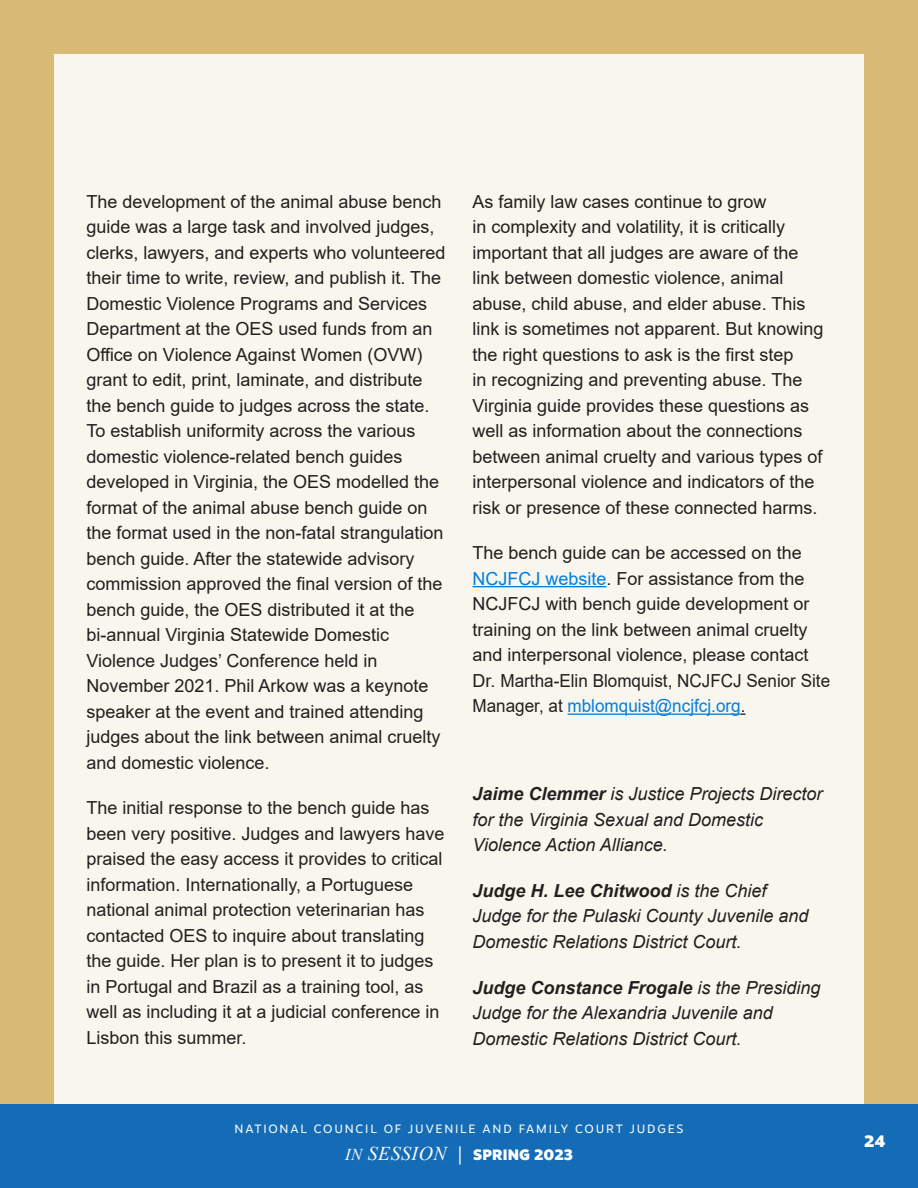
<style>
.page{position:relative;width:918px;height:1188px;background:#fff}
.page>*{position:absolute;margin:0;border:0;box-sizing:border-box;transform-origin:0 0}
.Body_Text{font:18px/25.5px "Arial";color:#231f20}
.Body_Text-2{font:italic 18px/25.5px "Arial";color:#231f20}
.t1{font:900 16.5px "Motiva Sans";color:#fff}
.t2{font:900 15px "Motiva Sans";letter-spacing:.01em;color:#fff}
.t3{font:12px "Motiva Sans";letter-spacing:.15em;color:#fff}
.s1{color:#007fe1}
.s2{font-weight:700}
.s3{font-family:"Times New Roman";font-weight:400;font-style:italic;font-size:16.5px}
.s4{font-family:"Times New Roman";font-weight:400;font-style:italic;font-size:19.5px}
.s5{font-family:"Times New Roman";font-weight:700;font-style:italic}
</style>
<div class="page">
<div style="left:0;top:1104px;width:918px;height:84px;background:#156cb6"></div>
<div style="left:0;top:0;width:918px;height:1104px;background:#d8ba76"></div>
<div style="left:54px;top:54px;width:810px;height:1050px;background:#f9f6ed"></div>
<hr style="left:472px;top:586px;width:135px;height:1px;background:#007fe1">
<hr style="left:568px;top:714px;width:173px;height:1px;background:#007fe1">
<p class="Body_Text" style="left:86px;top:188px;width:361px">The development of the animal abuse bench guide was a large task and involved judges, clerks, lawyers, and experts who volunteered their time to write, review, and publish it. The Domestic Violence Programs and Services Department at the OES used funds from an Office on Violence Against Women (OVW) grant to edit, print, laminate, and distribute the bench guide to judges across the state.<br>To establish uniformity across the various domestic violence-related bench guides developed in Virginia, the OES modelled the format of the animal abuse bench guide on the format used in the non-fatal strangulation bench guide. After the statewide advisory commission approved the final version of the bench guide, the OES distributed it at the bi-annual Virginia Statewide Domestic Violence Judges’ Conference held in November 2021. Phil Arkow was a keynote speaker at the event and trained attending judges about the link between animal cruelty and domestic violence.</p>
<p class="Body_Text" style="left:86px;top:795px;width:360px">The initial response to the bench guide has been very positive. Judges and lawyers have praised the easy access it provides to critical information. Internationally, a Portuguese national animal protection veterinarian has contacted OES to inquire about translating the guide. Her plan is to present it to judges in Portugal and Brazil as a training tool, as well as including it at a judicial conference in Lisbon this summer.</p>
<p class="Body_Text" style="left:472px;top:188px;width:353px">As family law cases continue to grow<br>in complexity and volatility, it is critically important that all judges are aware of the link between domestic violence, animal abuse, child abuse, and elder abuse. This link is sometimes not apparent. But knowing the right questions to ask is the first step<br>in recognizing and preventing abuse. The Virginia guide provides these questions as well as information about the connections between animal cruelty and various types of interpersonal violence and indicators of the risk or presence of these connected harms.</p>
<p class="Body_Text" style="left:472px;top:540px;width:359px">The bench guide can be accessed on the <span class="s1">NCJFCJ website</span>. For assistance from the NCJFCJ with bench guide development or training on the link between animal cruelty and interpersonal violence, please contact Dr. Martha-Elin Blomquist, NCJFCJ Senior Site Manager, at <span class="s1">mblomquist@ncjfcj.org</span>.</p>
<p class="Body_Text-2" style="left:472px;top:781px;width:352px"><span class="s2">Jaime Clemmer</span> is Justice Projects Director for the Virginia Sexual and Domestic<br>Violence Action Alliance.</p>
<p class="Body_Text-2" style="left:472px;top:878px;width:338px"><span class="s2">Judge H. Lee Chitwood</span> is the Chief<br>Judge for the Pulaski County Juvenile and<br>Domestic Relations District Court.</p>
<p class="Body_Text-2" style="left:472px;top:975px;width:350px"><span class="s2">Judge Constance Frogale</span> is the Presiding<br>Judge for the Alexandria Juvenile and<br>Domestic Relations District Court.</p>
<p class="t3" style="left:235px;top:1120px;width:450px">NATIONAL COUNCIL OF JUVENILE AND FAMILY COURT JUDGES</p>
<p class="t2" style="left:345px;top:1144px;width:230px"><span class="s3">IN</span> <span class="s4">SESSION</span> <span class="s5">│</span> SPRING 2023</p>
<p class="t1" style="left:864px;top:1129px;width:23px">24</p>
</div>
